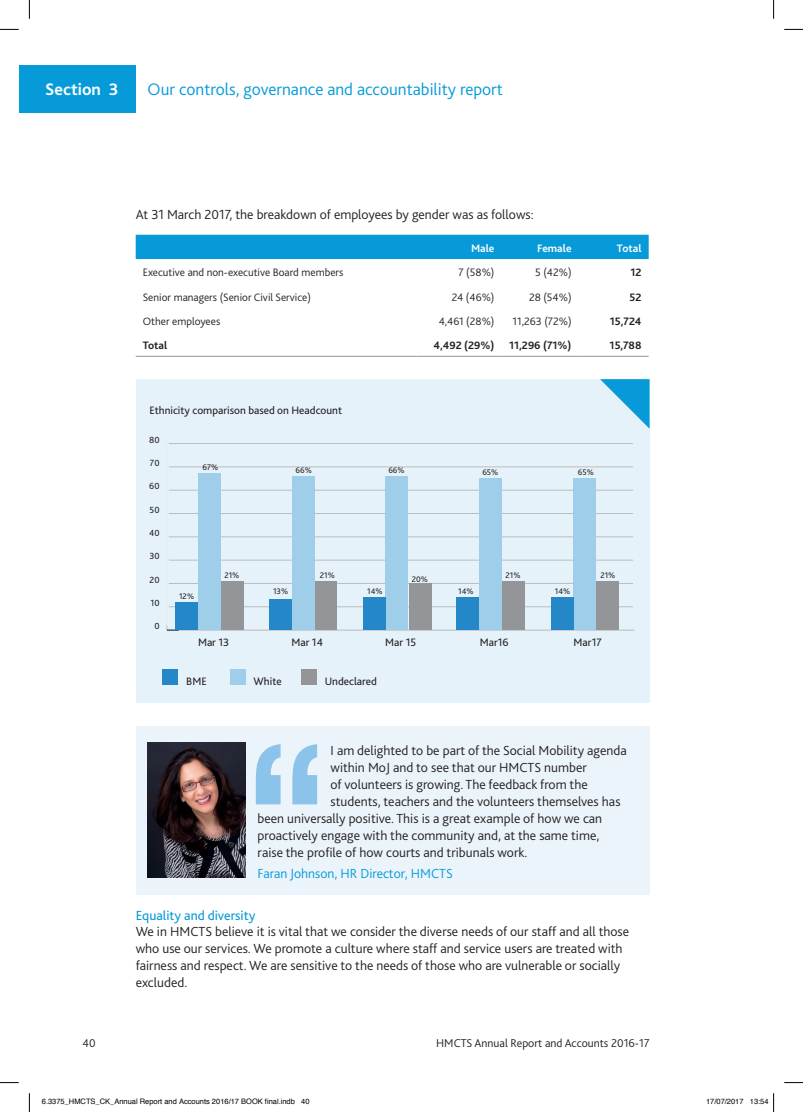
<style>
.page{position:relative;width:803px;height:1112px;background:#fff}
.page>*{position:absolute;margin:0;border:0;box-sizing:border-box;transform-origin:0 0}
.t1{font:300 17.5px "Bliss 2";color:#069ad9}
.t2{font:700 17.5px "Bliss 2";color:#fff}
.t3{font:300 13.75px/16.9px "Bliss 2";color:#231f20}
.t4{font:300 13.75px "Bliss 2";color:#069ad9}
.t5{font:13.75px "Bliss 2";color:#069ad9}
.t6{font:300 11.88px "Bliss 2";color:#231f20}
.t7{font:300 11.25px "Bliss 2";color:#231f20}
.t8{font:11.25px "Bliss 2";color:#231f20}
.t9{font:700 11.25px "Bliss 2";color:#231f20}
.t10{font:700 11.25px "Bliss 2";color:#fff}
.t11{font:9.38px "Bliss 2";color:#231f20}
.t12{font:8.38px "Bliss 2";color:#231f20}
.t13{font:7.5px "Helvetica";color:#000}
</style>
<div class="page">
<div style="left:19px;top:65px;width:117px;height:47px;background:#069ad9"></div>
<div style="left:136px;top:235px;width:513px;height:24px;background:#069ad9"></div>
<hr style="left:136px;top:356px;width:280px;height:1px;background:#939598">
<hr style="left:416px;top:356px;width:86px;height:1px;background:#939598">
<hr style="left:502px;top:356px;width:77px;height:1px;background:#939598">
<hr style="left:579px;top:356px;width:70px;height:1px;background:#939598">
<div style="left:136px;top:379px;width:513px;height:324px;background:#e6f2fa"></div>
<hr style="left:167px;top:629px;width:467px;height:1px;background:#bcbdc0">
<svg style="left:167px;top:625px;width:9px;height:5px"></svg>
<hr style="left:169px;top:606px;width:464px;height:1px;background:#bcbdc0">
<hr style="left:169px;top:583px;width:464px;height:1px;background:#bcbdc0">
<hr style="left:169px;top:559px;width:464px;height:1px;background:#bcbdc0">
<hr style="left:169px;top:536px;width:464px;height:1px;background:#bcbdc0">
<hr style="left:169px;top:513px;width:464px;height:1px;background:#bcbdc0">
<hr style="left:169px;top:490px;width:464px;height:1px;background:#bcbdc0">
<hr style="left:169px;top:466px;width:464px;height:1px;background:#bcbdc0">
<hr style="left:169px;top:443px;width:464px;height:1px;background:#bcbdc0">
<div style="left:221px;top:581px;width:22px;height:49px;background:#939598"></div>
<div style="left:314px;top:581px;width:23px;height:49px;background:#939598"></div>
<div style="left:409px;top:583px;width:22px;height:47px;background:#939598"></div>
<div style="left:502px;top:581px;width:23px;height:49px;background:#939598"></div>
<div style="left:596px;top:581px;width:22px;height:49px;background:#939598"></div>
<div style="left:199px;top:473px;width:22px;height:157px;background:#9fceeb"></div>
<div style="left:292px;top:476px;width:23px;height:154px;background:#9fceeb"></div>
<div style="left:386px;top:476px;width:22px;height:154px;background:#9fceeb"></div>
<div style="left:479px;top:478px;width:23px;height:152px;background:#9fceeb"></div>
<div style="left:574px;top:478px;width:22px;height:152px;background:#9fceeb"></div>
<div style="left:176px;top:602px;width:22px;height:28px;background:#2487c8"></div>
<div style="left:269px;top:599px;width:23px;height:31px;background:#2487c8"></div>
<div style="left:364px;top:597px;width:22px;height:33px;background:#2487c8"></div>
<div style="left:456px;top:597px;width:23px;height:33px;background:#2487c8"></div>
<div style="left:551px;top:597px;width:23px;height:33px;background:#2487c8"></div>
<div style="left:162px;top:669px;width:16px;height:15px;background:#2487c8"></div>
<div style="left:230px;top:669px;width:15px;height:15px;background:#9fceeb"></div>
<div style="left:301px;top:669px;width:16px;height:15px;background:#939598"></div>
<svg style="left:600px;top:379px;width:49px;height:49px"></svg>
<div style="left:136px;top:726px;width:513px;height:168px;background:#ebf4fb"></div>
<svg style="left:256px;top:744px;width:61px;height:60px"></svg>
<img style="left:147px;top:742px;width:98px;height:135px">
<svg style="left:0;top:29px;width:19px;height:1px"></svg>
<svg style="left:784px;top:29px;width:19px;height:1px"></svg>
<svg style="left:0;top:1082px;width:19px;height:1px"></svg>
<svg style="left:784px;top:1082px;width:19px;height:1px"></svg>
<svg style="left:29px;top:0;width:1px;height:19px"></svg>
<svg style="left:29px;top:1093px;width:1px;height:18px"></svg>
<svg style="left:773px;top:0;width:1px;height:19px"></svg>
<svg style="left:773px;top:1093px;width:1px;height:18px"></svg>
<p class="t2" style="left:45px;top:78px;width:75px">Section 3</p>
<p class="t1" style="left:148px;top:78px;width:357px">Our controls, governance and accountability report</p>
<p class="t3" style="left:136px;top:206px;width:399px">At 31 March 2017, the breakdown of employees by gender was as follows:</p>
<p class="t10" style="left:471px;top:241px;width:25px">Male</p>
<p class="t10" style="left:537px;top:241px;width:36px">Female</p>
<p class="t10" style="left:617px;top:241px;width:26px">Total</p>
<p class="t7" style="left:143px;top:265px;width:202px">Executive and non-executive Board members</p>
<p class="t7" style="left:458px;top:265px;width:38px">7 (58%)</p>
<p class="t7" style="left:535px;top:265px;width:38px">5 (42%)</p>
<p class="t9" style="left:630px;top:265px;width:13px">12</p>
<p class="t7" style="left:143px;top:290px;width:170px">Senior managers (Senior Civil Service)</p>
<p class="t7" style="left:452px;top:290px;width:44px">24 (46%)</p>
<p class="t7" style="left:529px;top:290px;width:44px">28 (54%)</p>
<p class="t9" style="left:629px;top:290px;width:13px">52</p>
<p class="t7" style="left:143px;top:314px;width:79px">Other employees</p>
<p class="t7" style="left:439px;top:314px;width:57px">4,461 (28%)</p>
<p class="t7" style="left:513px;top:314px;width:60px">11,263 (72%)</p>
<p class="t9" style="left:610px;top:314px;width:33px">15,724</p>
<p class="t9" style="left:143px;top:338px;width:26px">Total</p>
<p class="t9" style="left:434px;top:338px;width:62px">4,492 (29%)</p>
<p class="t9" style="left:509px;top:338px;width:64px">11,296 (71%)</p>
<p class="t9" style="left:610px;top:338px;width:33px">15,788</p>
<p class="t8" style="left:149px;top:403px;width:194px">Ethnicity comparison based on Headcount</p>
<p class="t11" style="left:149px;top:433px;width:12px">80</p>
<p class="t11" style="left:150px;top:457px;width:11px">70</p>
<p class="t11" style="left:149px;top:480px;width:12px">60</p>
<p class="t11" style="left:150px;top:503px;width:12px">50</p>
<p class="t11" style="left:149px;top:527px;width:12px">40</p>
<p class="t11" style="left:149px;top:550px;width:12px">30</p>
<p class="t11" style="left:150px;top:573px;width:12px">20</p>
<p class="t11" style="left:150px;top:596px;width:11px">10</p>
<p class="t11" style="left:154px;top:620px;width:7px">0</p>
<p class="t12" style="left:202px;top:462px;width:17px">67%</p>
<p class="t12" style="left:296px;top:465px;width:18px">66%</p>
<p class="t12" style="left:388px;top:465px;width:18px">66%</p>
<p class="t12" style="left:482px;top:467px;width:18px">65%</p>
<p class="t12" style="left:578px;top:466px;width:18px">65%</p>
<p class="t12" style="left:179px;top:591px;width:17px">12%</p>
<p class="t12" style="left:224px;top:569px;width:17px">21%</p>
<p class="t12" style="left:320px;top:569px;width:17px">21%</p>
<p class="t12" style="left:505px;top:569px;width:17px">21%</p>
<p class="t12" style="left:412px;top:573px;width:18px">20%</p>
<p class="t12" style="left:273px;top:586px;width:17px">13%</p>
<p class="t12" style="left:367px;top:586px;width:17px">14%</p>
<p class="t12" style="left:458px;top:586px;width:17px">14%</p>
<p class="t12" style="left:555px;top:586px;width:17px">14%</p>
<p class="t12" style="left:600px;top:569px;width:17px">21%</p>
<p class="t8" style="left:198px;top:635px;width:33px">Mar 13</p>
<p class="t8" style="left:291px;top:635px;width:33px">Mar 14</p>
<p class="t8" style="left:385px;top:635px;width:33px">Mar 15</p>
<p class="t8" style="left:480px;top:635px;width:30px">Mar16</p>
<p class="t8" style="left:574px;top:635px;width:30px">Mar17</p>
<p class="t8" style="left:186px;top:674px;width:22px">BME</p>
<p class="t8" style="left:254px;top:674px;width:30px">White</p>
<p class="t8" style="left:325px;top:674px;width:54px">Undeclared</p>
<p class="t3" style="left:330px;top:741px;width:298px">I am delighted to be part of the Social Mobility agenda</p>
<p class="t3" style="left:330px;top:758px;width:258px">within MoJ and to see that our HMCTS number</p>
<p class="t3" style="left:330px;top:775px;width:259px">of volunteers is growing. The feedback from the</p>
<p class="t3" style="left:330px;top:792px;width:291px">students, teachers and the volunteers themselves has</p>
<p class="t3" style="left:258px;top:809px;width:346px">been universally positive. This is a great example of how we can</p>
<p class="t3" style="left:258px;top:826px;width:343px">proactively engage with the community and, at the same time,</p>
<p class="t3" style="left:258px;top:842px;width:271px">raise the profile of how courts and tribunals work.</p>
<p class="t4" style="left:258px;top:864px;width:197px">Faran Johnson, HR Director, HMCTS</p>
<p class="t5" style="left:136px;top:906px;width:121px">Equality and diversity</p>
<p class="t3" style="left:136px;top:922px;width:495px">We in HMCTS believe it is vital that we consider the diverse needs of our staff and all those who use our services. We promote a culture where staff and service users are treated with fairness and respect. We are sensitive to the needs of those who are vulnerable or socially excluded.</p>
<p class="t6" style="left:83px;top:1035px;width:15px">40</p>
<p class="t6" style="left:436px;top:1035px;width:215px">HMCTS Annual Report and Accounts 2016-17</p>
<p class="t13" style="left:42px;top:1095px;width:269px">6.3375_HMCTS_CK_Annual Report and Accounts 2016/17 BOOK final.indb 40</p>
<p class="t13" style="left:706px;top:1095px;width:64px">17/07/2017 13:54</p>
</div>
